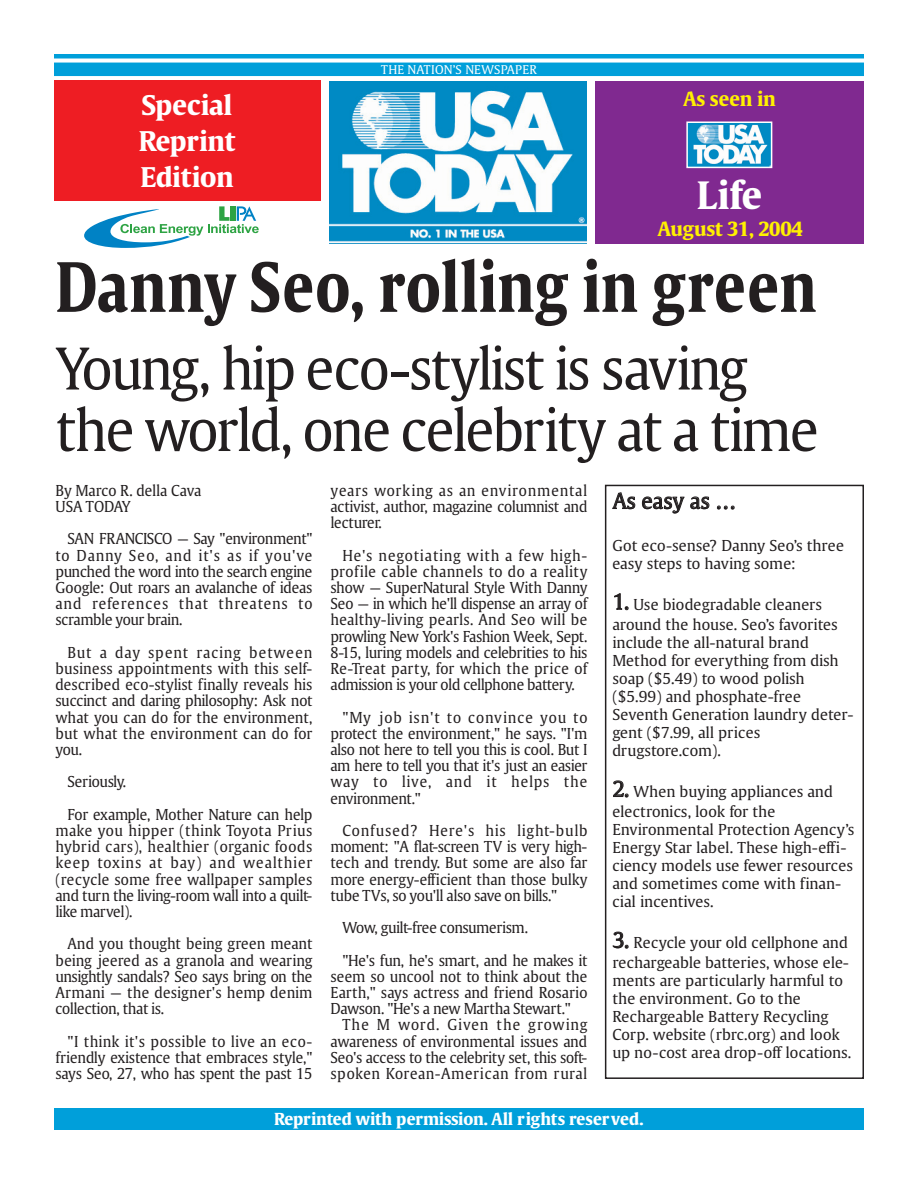
<style>
.page{position:relative;width:918px;height:1188px;background:#fff}
.page>*{position:absolute;margin:0;border:0;box-sizing:border-box;transform-origin:0 0}
.t1{font:700 67.5px "USAT Roman";letter-spacing:.01em;color:#231f20;scale:.85 1}
.t2{font:57px/61.5px "USAT Roman";letter-spacing:-.045em;color:#231f20;scale:.95 1}
.t3{font:700 37.5px "USAT Roman";color:#fff}
.t4{font:700 27px/36px "USAT Roman";letter-spacing:-.015em;color:#fff;text-align:justify}
.t5{font:21px "USAT Roman";letter-spacing:-.005em;color:#231f20}
.t6{font:700 19.5px "USAT Roman";letter-spacing:-.02em;color:#fff101}
.t7{font:700 16.5px "USAT Roman";letter-spacing:-.015em;color:#fff}
.t8{font:15px/16.2px "USAT Roman";letter-spacing:-.01em;color:#231f20;text-align:justify;scale:.95 1}
.t9{font:15px/18px "USAT Roman";letter-spacing:-.01em;color:#231f20}
.t10{font:15px/32.4px "USAT Roman";letter-spacing:-.035em;color:#231f20;scale:.95 1}
.t11{font:12px "USAT Roman";letter-spacing:.015em;color:#fff}
.s1{font-size:21px}
</style>
<div class="page">
<div style="left:54px;top:63px;width:810px;height:13px;background:#009fda"></div>
<hr style="left:54px;top:54px;width:810px;height:4px;background:#009fda">
<img style="left:329px;top:81px;width:258px;height:163px">
<div style="left:596px;top:81px;width:268px;height:163px;background:#802990"></div>
<div style="left:54px;top:1109px;width:810px;height:21px;background:#009fda"></div>
<img style="left:689px;top:125px;width:80px;height:40px">
<div style="left:686px;top:122px;width:86px;height:46px;border:2px solid #fff"></div>
<div style="left:54px;top:81px;width:266px;height:120px;background:#ee1d23"></div>
<svg style="left:84px;top:206px;width:175px;height:42px"></svg>
<div style="left:605px;top:485px;width:259px;height:594px;border:2px solid #231f20"></div>
<h3 class="t4" style="left:139px;top:91px;width:98px">Special Reprint Edition</h3>
<p class="t11" style="left:381px;top:64px;width:157px">THE NATION’S NEWSPAPER</p>
<h3 class="t6" style="left:683px;top:91px;width:94px">As seen in</h3>
<h3 class="t3" style="left:697px;top:180px;width:67px">Life</h3>
<h3 class="t6" style="left:658px;top:221px;width:146px">August 31, 2004</h3>
<h1 class="t1" style="left:56px;top:260px;width:897px">Danny Seo, rolling in green</h1>
<h2 class="t2" style="left:56px;top:345px;width:805px">Young, hip eco-stylist is saving the world, one celebrity at a time</h2>
<p class="t8" style="left:56px;top:484px;width:155px">By Marco R. della Cava<br>USA TODAY</p>
<p class="t8" style="left:56px;top:533px;width:272px;text-indent:12px">SAN FRANCISCO — Say "environment" to Danny Seo, and it's as if you've punched the word into the search engine Google: Out roars an avalanche of ideas and references that threatens to scramble your brain.</p>
<p class="t8" style="left:55px;top:646px;width:272px;text-indent:12px">But a day spent racing between business appointments with this self&shy;described eco-stylist finally reveals his succinct and daring philosophy: Ask not what you can do for the environment, but what the environment can do for you.</p>
<p class="t8" style="left:67px;top:768px;width:259px;line-height:32.4px">Seriously.<br>For example, Mother Nature can help</p>
<p class="t8" style="left:56px;top:824px;width:272px">make you hipper (think Toyota Prius hybrid cars), healthier (organic foods keep toxins at bay) and wealthier (recycle some free wallpaper samples and turn the living-room wall into a quilt&shy;like marvel).</p>
<p class="t8" style="left:56px;top:938px;width:272px;text-indent:12px">And you thought being green meant being jeered as a granola and wearing unsightly sandals? Seo says bring on the Armani — the designer's hemp denim collection, that is.</p>
<p class="t8" style="left:56px;top:1035px;width:272px;text-indent:12px">"I think it's possible to live an eco&shy;friendly existence that embraces style," says Seo, 27, who has spent the past 15</p>
<p class="t8" style="left:331px;top:484px;width:272px">years working as an environmental activist, author, magazine columnist and lecturer.</p>
<p class="t8" style="left:331px;top:549px;width:272px;text-indent:12px">He's negotiating with a few high&shy;profile cable channels to do a reality show — SuperNatural Style With Danny Seo — in which he'll dispense an array of healthy-living pearls. And Seo will be prowling New York's Fashion Week, Sept.<br>8-15, luring models and celebrities to his Re-Treat party, for which the price of admission is your old cellphone battery.</p>
<p class="t8" style="left:331px;top:711px;width:272px;text-indent:12px">"My job isn't to convince you to protect the environment," he says. "I'm also not here to tell you this is cool. But I am here to tell you that it's just an easier way to live, and it helps the environment."</p>
<p class="t8" style="left:331px;top:824px;width:272px;text-indent:12px">Confused? Here's his light-bulb moment: "A flat-screen TV is very high&shy;tech and trendy. But some are also far more energy-efficient than those bulky tube TVs, so you'll also save on bills."</p>
<p class="t10" style="left:343px;top:913px;width:259px">Wow, guilt-free consumerism.<br>"He's fun, he's smart, and he makes it</p>
<p class="t8" style="left:331px;top:970px;width:272px">seem so uncool not to think about the Earth," says actress and friend Rosario Dawson. "He's a new Martha Stewart."</p>
<p class="t8" style="left:331px;top:1019px;width:272px;text-indent:12px">The M word. Given the growing awareness of environmental issues and Seo's access to the celebrity set, this soft&shy;spoken Korean-American from rural</p>
<p class="t7" style="left:274px;top:1113px;width:371px">Reprinted with permission. All rights reserved.</p>
<h3 class="t5" style="left:613px;top:492px;width:125px">As easy as …</h3>
<p class="t9" style="left:612px;top:538px;width:233px">Got eco-sense? Danny Seo’s three easy steps to having some:</p>
<p class="t9" style="left:612px;top:596px;width:227px;line-height:20.4px"><span class="s1">1.</span> Use biodegradable cleaners around the house. Seo’s favorites</p>
<p class="t9" style="left:612px;top:636px;width:243px">include the all-natural brand<br>Method for everything from dish soap ($5.49) to wood polish ($5.99) and phosphate-free<br>Seventh Generation laundry deter&shy;gent ($7.99, all prices drugstore.com).</p>
<p class="t9" style="left:612px;top:783px;width:222px;line-height:20.4px"><span class="s1">2.</span> When buying appliances and electronics, look for the</p>
<p class="t9" style="left:612px;top:823px;width:244px">Environmental Protection Agency’s<br>Energy Star label. These high-effi&shy;ciency models use fewer resources and sometimes come with finan&shy;cial incentives.</p>
<p class="t9" style="left:612px;top:934px;width:238px;line-height:20.4px"><span class="s1">3.</span> Recycle your old cellphone and rechargeable batteries, whose ele-</p>
<p class="t9" style="left:612px;top:974px;width:241px">ments are particularly harmful to the environment. Go to the<br>Rechargeable Battery Recycling<br>Corp. website (rbrc.org) and look up no-cost area drop-off locations.</p>
</div>
